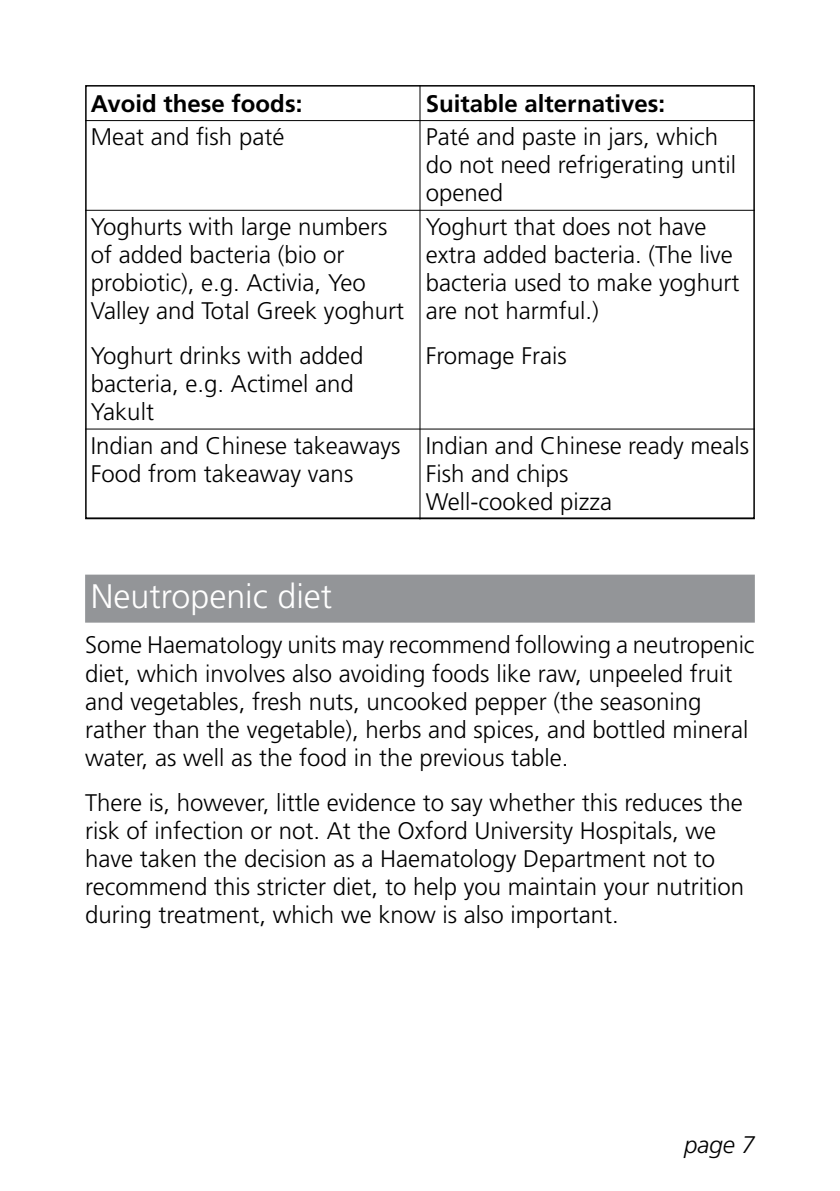
<style>
.page{position:relative;width:840px;height:1191px;background:#fff}
.page>*{position:absolute;margin:0;border:0;box-sizing:border-box;transform-origin:0 0}
.t1{font:300 34px "Frutiger";color:#fff}
.t2{font:300 24px/28px "Frutiger";color:#000}
.t3{font:700 24px "Frutiger";color:#000}
.t4{font:italic 300 24px "Frutiger";color:#000}
</style>
<div class="page">
<hr style="left:85px;top:120px;width:669px;height:1px;background:#000">
<hr style="left:85px;top:210px;width:669px;height:1px;background:#000">
<hr style="left:85px;top:428px;width:669px;height:1px;background:#000">
<div style="left:85px;top:574px;width:669px;height:48px;background:#939598"></div>
<div style="left:85px;top:85px;width:669px;height:434px;border:2px solid #000"></div>
<hr style="left:419px;top:85px;width:1px;height:434px;background:#000">
<p class="t3" style="left:91px;top:89px;width:213px">Avoid these foods:</p>
<p class="t3" style="left:425px;top:89px;width:241px">Suitable alternatives:</p>
<p class="t2" style="left:91px;top:123px;width:195px">Meat and fish paté</p>
<p class="t2" style="left:425px;top:123px;width:312px">Paté and paste in jars, which do not need refrigerating until opened</p>
<p class="t2" style="left:91px;top:213px;width:298px">Yoghurts with large numbers</p>
<p class="t2" style="left:425px;top:213px;width:282px">Yoghurt that does not have</p>
<p class="t2" style="left:91px;top:241px;width:255px">of added bacteria (bio or</p>
<p class="t2" style="left:425px;top:241px;width:308px">extra added bacteria. (The live</p>
<p class="t2" style="left:91px;top:269px;width:276px">probiotic), e.g. Activia, Yeo</p>
<p class="t2" style="left:91px;top:269px;width:649px;text-indent:334px">bacteria used to make yoghurt<br>Valley and Total Greek yoghurt are not harmful.)</p>
<p class="t2" style="left:91px;top:342px;width:274px">Yoghurt drinks with added</p>
<p class="t2" style="left:425px;top:342px;width:142px">Fromage Frais</p>
<p class="t2" style="left:91px;top:370px;width:264px">bacteria, e.g. Actimel and<br>Yakult</p>
<p class="t2" style="left:91px;top:431px;width:659px">Indian and Chinese takeaways Indian and Chinese ready meals<br>Food from takeaway vans</p>
<p class="t2" style="left:425px;top:459px;width:188px">Fish and chips<br>Well-cooked pizza</p>
<h1 class="t1" style="left:91px;top:577px;width:243px">Neutropenic diet</h1>
<p class="t2" style="left:85px;top:631px;width:670px">Some Haematology units may recommend following a neutropenic diet, which involves also avoiding foods like raw, unpeeled fruit and vegetables, fresh nuts, uncooked pepper (the seasoning rather than the vegetable), herbs and spices, and bottled mineral water, as well as the food in the previous table.</p>
<p class="t2" style="left:85px;top:788px;width:660px">There is, however, little evidence to say whether this reduces the risk of infection or not. At the Oxford University Hospitals, we have taken the decision as a Haematology Department not to recommend this stricter diet, to help you maintain your nutrition during treatment, which we know is also important.</p>
<p class="t4" style="left:683px;top:1131px;width:72px">page 7</p>
</div>
